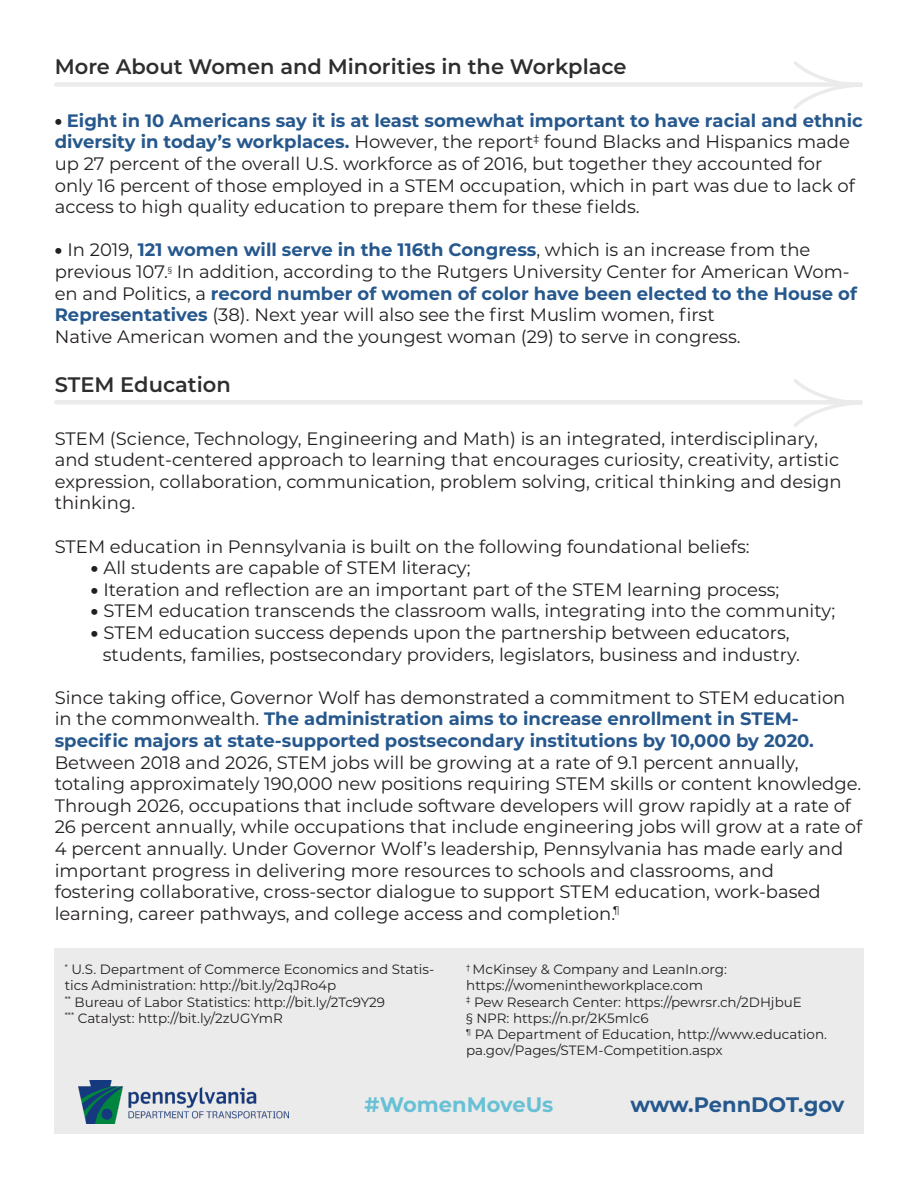
<style>
.page{position:relative;width:918px;height:1188px;background:#fff}
.page>*{position:absolute;margin:0;border:0;box-sizing:border-box;transform-origin:0 0}
.t1{font:600 21px "Montserrat";color:#2e2e2e}
.t2{font:700 21px "Montserrat";letter-spacing:-.005em;color:#26588d}
.t3{font:700 21px "Montserrat";color:#68c0d5}
.t4{font:18px/21.6px "Montserrat";color:#231f20}
.t5{font:13.5px/16.2px "Montserrat";color:#231f20}
.s1{font-weight:900}
.s2{font-weight:700;color:#26588d}
</style>
<div class="page">
<div style="left:54px;top:949px;width:810px;height:185px;background:#ebebeb"></div>
<div style="left:56px;top:82px;width:805px;height:5px;background:#ebebeb"></div>
<svg style="left:794px;top:61px;width:69px;height:48px"></svg>
<div style="left:56px;top:400px;width:805px;height:5px;background:#ebebeb"></div>
<svg style="left:794px;top:379px;width:69px;height:48px"></svg>
<img style="left:78px;top:1080px;width:210px;height:43px">
<p class="t1" style="left:55px;top:52px;width:573px">More About Women and Minorities in the Workplace</p>
<p class="t4" style="left:55px;top:109px;width:810px"><span class="s1">•</span> <span class="s2">Eight in 10 Americans say it is at least somewhat important to have racial and ethnic diversity in today’s workplaces.</span> However, the report<sup>‡</sup> found Blacks and Hispanics made up 27 percent of the overall U.S. workforce as of 2016, but together they accounted for only 16 percent of those employed in a STEM occupation, which in part was due to lack of access to high quality education to prepare them for these fields.</p>
<p class="t4" style="left:55px;top:239px;width:804px"><span class="s1">•</span> In 2019, <span class="s2">121 women will serve in the 116th Congress</span>, which is an increase from the previous 107.<sup>§</sup> In addition, according to the Rutgers University Center for American Wom&shy;en and Politics, a <span class="s2">record number of women of color have been elected to the House of Representatives</span> (38). Next year will also see the first Muslim women, first<br>Native American women and the youngest woman (29) to serve in congress.</p>
<p class="t1" style="left:55px;top:370px;width:178px">STEM Education</p>
<p class="t4" style="left:55px;top:427px;width:788px">STEM (Science, Technology, Engineering and Math) is an integrated, interdisciplinary, and student-centered approach to learning that encourages curiosity, creativity, artistic expression, collaboration, communication, problem solving, critical thinking and design thinking.</p>
<p class="t4" style="left:55px;top:535px;width:696px">STEM education in Pennsylvania is built on the following foundational beliefs:</p>
<p class="t4" style="left:91px;top:556px;width:381px"><span class="s1">•</span> All students are capable of STEM literacy;</p>
<p class="t4" style="left:91px;top:578px;width:690px"><span class="s1">•</span> Iteration and reflection are an important part of the STEM learning process;</p>
<p class="t4" style="left:91px;top:600px;width:746px"><span class="s1">•</span> STEM education transcends the classroom walls, integrating into the community;</p>
<p class="t4" style="left:103px;top:621px;width:699px;text-indent:-12px"><span class="s1">•</span> STEM education success depends upon the partnership between educators, students, families, postsecondary providers, legislators, business and industry.</p>
<p class="t4" style="left:55px;top:686px;width:809px">Since taking office, Governor Wolf has demonstrated a commitment to STEM education in the commonwealth. <span class="s2">The administration aims to increase enrollment in STEM&shy;specific majors at state-supported postsecondary institutions by 10,000 by 2020.<br></span>Between 2018 and 2026, STEM jobs will be growing at a rate of 9.1 percent annually, totaling approximately 190,000 new positions requiring STEM skills or content knowledge.<br>Through 2026, occupations that include software developers will grow rapidly at a rate of 26 percent annually, while occupations that include engineering jobs will grow at a rate of 4 percent annually. Under Governor Wolf’s leadership, Pennsylvania has made early and important progress in delivering more resources to schools and classrooms, and<br>fostering collaborative, cross-sector dialogue to support STEM education, work-based learning, career pathways, and college access and completion.<sup>¶</sup></p>
<p class="t5" style="left:65px;top:961px;width:371px"><sup>*</sup> U.S. Department of Commerce Economics and Statis&shy;tics Administration: http://bit.ly/2qJRo4p</p>
<p class="t5" style="left:65px;top:993px;width:322px"><sup>**</sup> Bureau of Labor Statistics: http://bit.ly/2Tc9Y29</p>
<p class="t5" style="left:65px;top:1010px;width:220px"><sup>***</sup> Catalyst: http://bit.ly/2zUGYmR</p>
<p class="t5" style="left:466px;top:961px;width:262px"><sup>†</sup> McKinsey &amp; Company and LeanIn.org: https://womenintheworkplace.com</p>
<p class="t5" style="left:466px;top:993px;width:337px"><sup>‡</sup> Pew Research Center: https://pewrsr.ch/2DHjbuE</p>
<p class="t5" style="left:466px;top:1010px;width:184px">§ NPR: https://n.pr/2K5mlc6</p>
<p class="t5" style="left:466px;top:1026px;width:362px"><sup>¶</sup> PA Department of Education, http://www.education. pa.gov/Pages/STEM-Competition.aspx</p>
<p class="t3" style="left:365px;top:1089px;width:190px">#WomenMoveUs</p>
<p class="t2" style="left:630px;top:1089px;width:215px">www.PennDOT.gov</p>
</div>
